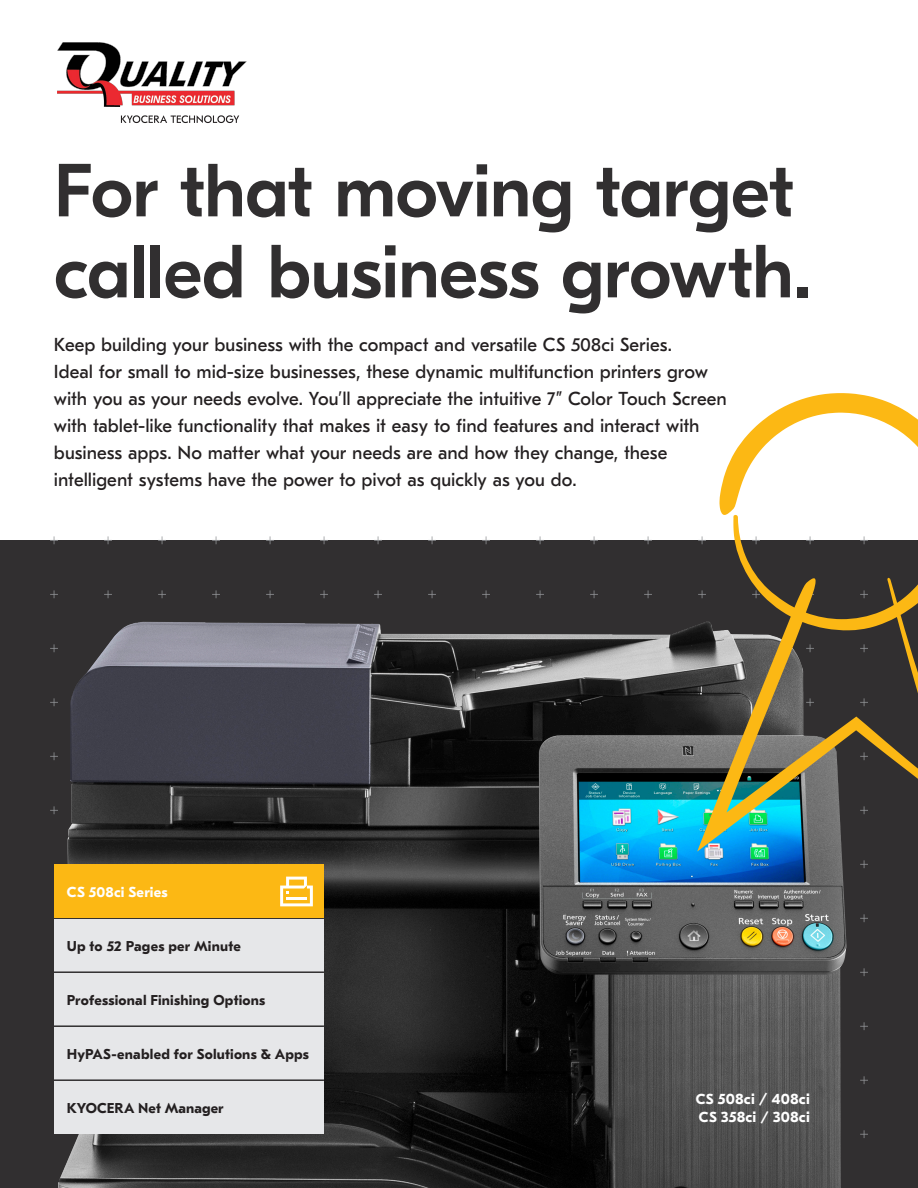
<style>
.page{position:relative;width:918px;height:1188px;background:#fff}
.page>*{position:absolute;margin:0;border:0;box-sizing:border-box;transform-origin:0 0}
.t1{font:500 75px/81px "GT Eesti Pro Display";letter-spacing:-.01em;color:#312f30}
.t2{font:18.75px/27px "GT Eesti Pro Text";color:#231f20}
.t3{font:700 15px/18px "GT Eesti Pro Text";letter-spacing:.01em;color:#fff}
.t4{font:700 14.4px "GT Eesti Pro Text";letter-spacing:.015em;color:#fff}
.t5{font:700 14.25px "GT Eesti Pro Text";letter-spacing:.015em;color:#231f20}
.s1{font-size:14.4px}
</style>
<div class="page">
<div style="left:0;top:540px;width:918px;height:648px;background:#312f30"></div>
<svg style="left:860px;top:860px;width:8px;height:8px"></svg>
<svg style="left:860px;top:914px;width:8px;height:8px"></svg>
<svg style="left:860px;top:968px;width:8px;height:8px"></svg>
<svg style="left:860px;top:1022px;width:8px;height:8px"></svg>
<svg style="left:860px;top:1076px;width:8px;height:8px"></svg>
<svg style="left:860px;top:1130px;width:8px;height:8px"></svg>
<svg style="left:50px;top:806px;width:8px;height:8px"></svg>
<svg style="left:644px;top:536px;width:8px;height:8px"></svg>
<svg style="left:644px;top:590px;width:8px;height:8px"></svg>
<svg style="left:50px;top:536px;width:8px;height:8px"></svg>
<svg style="left:104px;top:536px;width:8px;height:8px"></svg>
<svg style="left:158px;top:536px;width:8px;height:8px"></svg>
<svg style="left:212px;top:536px;width:8px;height:8px"></svg>
<svg style="left:266px;top:536px;width:8px;height:8px"></svg>
<svg style="left:320px;top:536px;width:8px;height:8px"></svg>
<svg style="left:374px;top:536px;width:8px;height:8px"></svg>
<svg style="left:428px;top:536px;width:8px;height:8px"></svg>
<svg style="left:482px;top:536px;width:8px;height:8px"></svg>
<svg style="left:536px;top:536px;width:8px;height:8px"></svg>
<svg style="left:590px;top:536px;width:8px;height:8px"></svg>
<svg style="left:50px;top:590px;width:8px;height:8px"></svg>
<svg style="left:104px;top:590px;width:8px;height:8px"></svg>
<svg style="left:158px;top:590px;width:8px;height:8px"></svg>
<svg style="left:212px;top:590px;width:8px;height:8px"></svg>
<svg style="left:266px;top:590px;width:8px;height:8px"></svg>
<svg style="left:320px;top:590px;width:8px;height:8px"></svg>
<svg style="left:374px;top:590px;width:8px;height:8px"></svg>
<svg style="left:428px;top:590px;width:8px;height:8px"></svg>
<svg style="left:482px;top:590px;width:8px;height:8px"></svg>
<svg style="left:536px;top:590px;width:8px;height:8px"></svg>
<svg style="left:590px;top:590px;width:8px;height:8px"></svg>
<svg style="left:50px;top:644px;width:8px;height:8px"></svg>
<svg style="left:50px;top:698px;width:8px;height:8px"></svg>
<svg style="left:50px;top:752px;width:8px;height:8px"></svg>
<img style="left:58px;top:621px;width:789px;height:567px">
<div style="left:54px;top:1080px;width:270px;height:54px;background:#e6e7e9"></div>
<div style="left:54px;top:1026px;width:270px;height:54px;background:#e6e7e9"></div>
<div style="left:54px;top:972px;width:270px;height:54px;background:#e6e7e9"></div>
<div style="left:54px;top:918px;width:270px;height:54px;background:#e6e7e9"></div>
<hr style="left:54px;top:917px;width:270px;height:2px;background:#312f30">
<hr style="left:54px;top:971px;width:270px;height:2px;background:#312f30">
<hr style="left:54px;top:1025px;width:270px;height:2px;background:#312f30">
<hr style="left:54px;top:1079px;width:270px;height:2px;background:#312f30">
<div style="left:54px;top:864px;width:270px;height:54px;background:#fcb814"></div>
<svg style="left:697px;top:393px;width:221px;height:459px"></svg>
<svg style="left:121px;top:115px;width:118px;height:8px"></svg>
<svg style="left:280px;top:877px;width:33px;height:29px"></svg>
<img style="left:57px;top:43px;width:189px;height:63px">
<h1 class="t1" style="left:54px;top:152px;width:759px">For that moving target called business growth.</h1>
<p class="t2" style="left:54px;top:332px;width:674px">Keep building your business with the compact and versatile CS 508ci Series.<br>Ideal for small to mid-size businesses, these dynamic multifunction printers grow with you as your needs evolve. You’ll appreciate the intuitive 7” Color Touch Screen with tablet-like functionality that makes it easy to find features and interact with business apps. No matter what your needs are and how they change, these intelligent systems have the power to pivot as quickly as you do.</p>
<p class="t4" style="left:67px;top:884px;width:102px">CS 508ci Series</p>
<p class="t5" style="left:67px;top:938px;width:176px">Up to 52 Pages per Minute</p>
<p class="t5" style="left:67px;top:992px;width:200px">Professional Finishing Options</p>
<p class="t5" style="left:67px;top:1046px;width:244px">HyPAS-enabled for Solutions &amp; Apps</p>
<p class="t5" style="left:67px;top:1100px;width:158px">KYOCERA Net Manager</p>
<p class="t3" style="left:696px;top:1090px;width:116px"><span class="s1">CS</span> 508ci / 408ci<br><span class="s1">CS</span> 358ci <span class="s1">/</span> 308ci</p>
</div>
